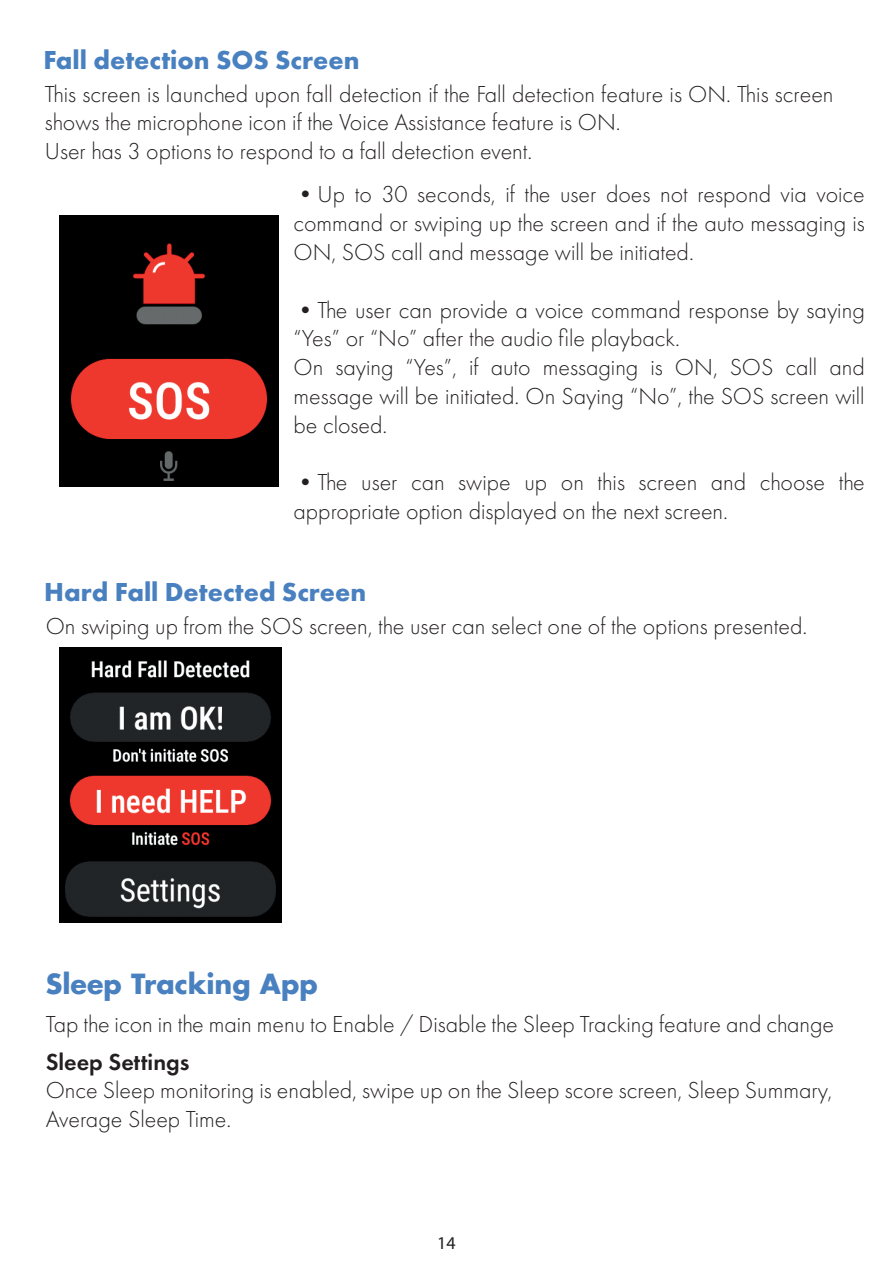
<style>
.page{position:relative;width:893px;height:1263px;background:#fff}
.page>*{position:absolute;margin:0;border:0;box-sizing:border-box;transform-origin:0 0}
.t1{font:700 27px "Futura PT";color:#4980c0}
.t2{font:700 27px "Futura";color:#4980c0}
.t3{font:300 24px/28.8px "Futura PT";color:#231f20}
.t4{font:600 24px "Futura PT";color:#231f20}
.t5{font:18px "Myriad Pro";color:#231f20}
</style>
<div class="page">
<img style="left:59px;top:216px;width:220px;height:270px">
<img style="left:59px;top:647px;width:223px;height:275px">
<p class="t1" style="left:43px;top:43px;width:318px">Fall detection SOS Screen</p>
<p class="t3" style="left:45px;top:79px;width:790px">This screen is launched upon fall detection if the Fall detection feature is ON. This screen shows the microphone icon if the Voice Assistance feature is ON.<br>User has 3 options to respond to a fall detection event.</p>
<p class="t3" style="left:294px;top:180px;width:573px;text-align:justify">•Up to 30 seconds, if the user does not respond via voice command or swiping up the screen and if the auto messaging is ON, SOS call and message will be initiated.</p>
<p class="t3" style="left:294px;top:295px;width:573px">•The user can provide a voice command response by saying “Yes” or “No” after the audio file playback.<br>On saying “Yes”, if auto messaging is ON, SOS call and message will be initiated. On Saying “No”, the SOS screen will be closed.</p>
<p class="t3" style="left:294px;top:468px;width:573px">•The user can swipe up on this screen and choose the appropriate option displayed on the next screen.</p>
<p class="t1" style="left:44px;top:575px;width:324px">Hard Fall Detected Screen</p>
<p class="t3" style="left:46px;top:611px;width:763px">On swiping up from the SOS screen, the user can select one of the options presented.</p>
<p class="t2" style="left:46px;top:965px;width:274px">Sleep Tracking App</p>
<p class="t3" style="left:46px;top:1009px;width:790px">Tap the icon in the main menu to Enable / Disable the Sleep Tracking feature and change</p>
<p class="t4" style="left:46px;top:1046px;width:145px">Sleep Settings</p>
<p class="t3" style="left:46px;top:1076px;width:788px">Once Sleep monitoring is enabled, swipe up on the Sleep score screen, Sleep Summary,<br>Average Sleep Time.</p>
<p class="t5" style="left:437px;top:1232px;width:20px">14</p>
</div>
